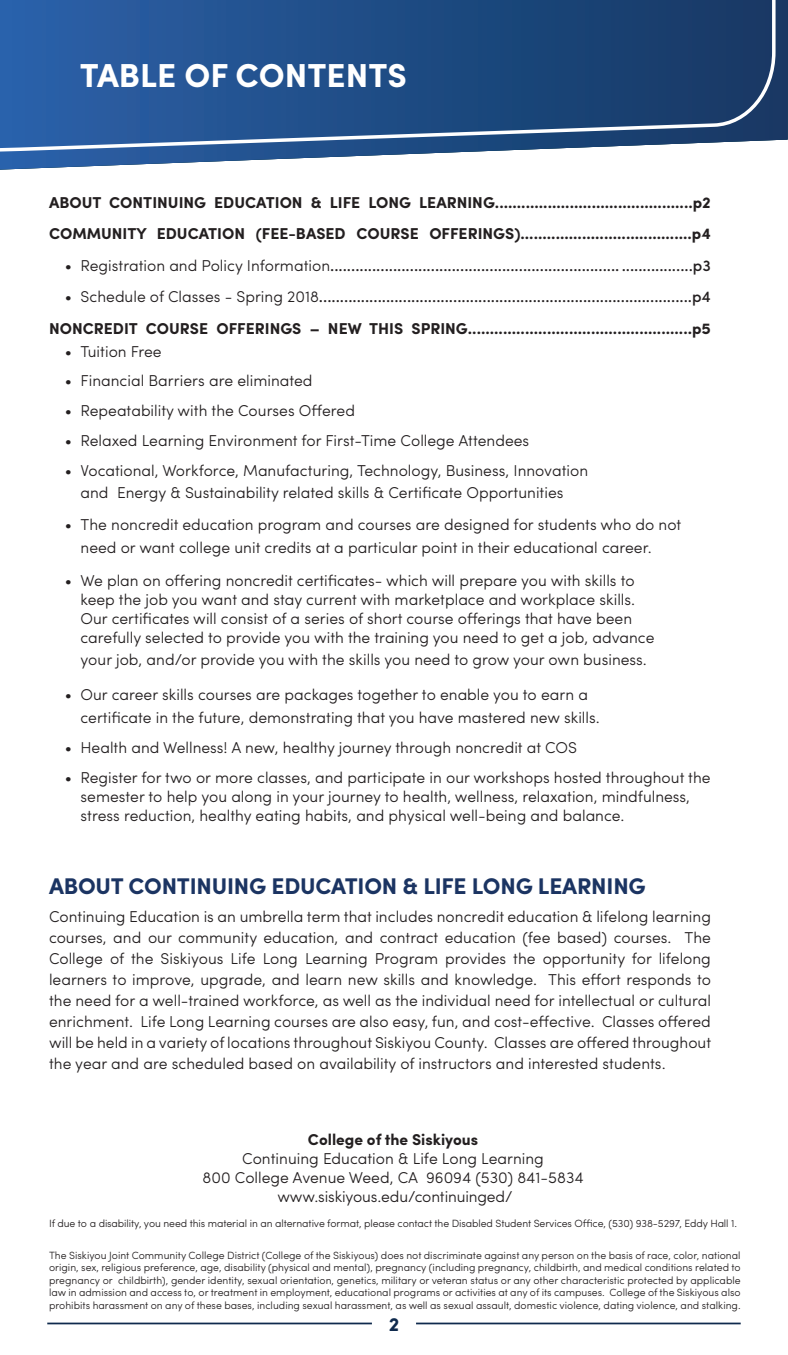
<style>
.page{position:relative;width:788px;height:1355px;background:#fff}
.page>*{position:absolute;margin:0;border:0;box-sizing:border-box;transform-origin:0 0}
.t1{font:700 33.25px "Sofia Pro";color:#fff}
.Headers{font:700 22.75px "Sofia Pro";letter-spacing:-.01em;color:#1b3462}
.t2{font:700 19.25px "Sofia Pro";color:#0f2a4d}
.t3{font:300 15.75px/21px "Sofia Pro";color:#231f20}
.t4{font:700 15.75px "Sofia Pro";color:#231f20}
.t5{font:500 15.75px "Sofia Pro";color:#231f20}
.t6{font:300 10.5px/12.6px "Sofia Pro";letter-spacing:-.01em;color:#231f20;text-align:justify}
.s1{font-weight:300}
</style>
<div class="page">
<hr style="left:47px;top:1322px;width:325px;height:2px;background:#0f2a4d">
<hr style="left:416px;top:1322px;width:324px;height:2px;background:#0f2a4d">
<svg style="left:0;top:0;width:787px;height:170px"></svg>
<svg style="left:0;top:0;width:777px;height:154px;background:#2a548b"></svg>
<p class="t1" style="left:80px;top:50px;width:329px">TABLE OF CONTENTS</p>
<p class="t4" style="left:49px;top:190px;width:663px">ABOUT CONTINUING EDUCATION &amp; LIFE LONG LEARNING.............................................p2</p>
<p class="t4" style="left:49px;top:222px;width:663px">COMMUNITY EDUCATION (FEE-BASED COURSE OFFERINGS).......................................p4</p>
<p class="t5" style="left:65px;top:253px;width:647px"><span class="s1">• Registration and Policy Information</span>..................................................................... .................p3</p>
<p class="t5" style="left:65px;top:285px;width:647px"><span class="s1">• Schedule of Classes - Spring 2018</span>.........................................................................................p4</p>
<p class="t4" style="left:49px;top:316px;width:663px">NONCREDIT COURSE OFFERINGS – NEW THIS SPRING...................................................p5</p>
<p class="t3" style="left:65px;top:339px;width:98px">• Tuition Free</p>
<p class="t3" style="left:65px;top:369px;width:249px">• Financial Barriers are eliminated</p>
<p class="t3" style="left:65px;top:399px;width:292px">• Repeatability with the Courses Offered</p>
<p class="t3" style="left:65px;top:429px;width:466px">• Relaxed Learning Environment for First-Time College Attendees</p>
<p class="t3" style="left:65px;top:458px;width:525px;line-height:22.8px;text-align:center">• Vocational, Workforce, Manufacturing, Technology, Business, Innovation and Energy &amp; Sustainability related skills &amp; Certificate Opportunities</p>
<p class="t3" style="left:80px;top:512px;width:602px;line-height:22.8px;text-indent:-16px">• The noncredit education program and courses are designed for students who do not need or want college unit credits at a particular point in their educational career.</p>
<p class="t3" style="left:80px;top:570px;width:575px;line-height:18.9px;text-indent:-16px">• We plan on offering noncredit certificates- which will prepare you with skills to keep the job you want and stay current with marketplace and workplace skills.<br>Our certificates will consist of a series of short course offerings that have been carefully selected to provide you with the training you need to get a job, advance</p>
<p class="t3" style="left:80px;top:648px;width:568px">your job, and/or provide you with the skills you need to grow your own business.</p>
<p class="t3" style="left:80px;top:682px;width:520px;line-height:22.8px;text-indent:-16px">• Our career skills courses are packages together to enable you to earn a certificate in the future, demonstrating that you have mastered new skills.</p>
<p class="t3" style="left:65px;top:736px;width:513px">• Health and Wellness! A new, healthy journey through noncredit at COS</p>
<p class="t3" style="left:80px;top:766px;width:631px;line-height:18.9px;text-indent:-16px">• Register for two or more classes, and participate in our workshops hosted throughout the semester to help you along in your journey to health, wellness, relaxation, mindfulness, stress reduction, healthy eating habits, and physical well-being and balance.</p>
<p class="Headers" style="left:49px;top:868px;width:598px">ABOUT CONTINUING EDUCATION &amp; LIFE LONG LEARNING</p>
<p class="t3" style="left:49px;top:905px;width:663px;text-align:justify">Continuing Education is an umbrella term that includes noncredit education &amp; lifelong learning courses, and our community education, and contract education (fee based) courses. The College of the Siskiyous Life Long Learning Program provides the opportunity for lifelong learners to improve, upgrade, and learn new skills and knowledge. This effort responds to the need for a well-trained workforce, as well as the individual need for intellectual or cultural enrichment. Life Long Learning courses are also easy, fun, and cost-effective. Classes offered will be held in a variety of locations throughout Siskiyou County. Classes are offered throughout the year and are scheduled based on availability of instructors and interested students.</p>
<p class="t4" style="left:308px;top:1127px;width:172px">College of the Siskiyous</p>
<p class="t3" style="left:242px;top:1147px;width:303px">Continuing Education &amp; Life Long Learning</p>
<p class="t3" style="left:202px;top:1166px;width:382px">800 College Avenue Weed, CA 96094 (530) 841-5834</p>
<p class="t3" style="left:277px;top:1185px;width:236px">www.siskiyous.edu/continuinged/</p>
<p class="t6" style="left:49px;top:1216px;width:689px">If due to a disability, you need this material in an alternative format, please contact the Disabled Student Services Office, (530) 938-5297, Eddy Hall 1.</p>
<p class="t6" style="left:49px;top:1248px;width:693px">The Siskiyou Joint Community College District (College of the Siskiyous) does not discriminate against any person on the basis of race, color, national origin, sex, religious preference, age, disability (physical and mental), pregnancy (including pregnancy, childbirth, and medical conditions related to pregnancy or childbirth), gender identity, sexual orientation, genetics, military or veteran status or any other characteristic protected by applicable law in admission and access to, or treatment in employment, educational programs or activities at any of its campuses. College of the Siskiyous also prohibits harassment on any of these bases, including sexual harassment, as well as sexual assault, domestic violence, dating violence, and stalking.</p>
<p class="t2" style="left:388px;top:1309px;width:12px">2</p>
</div>
